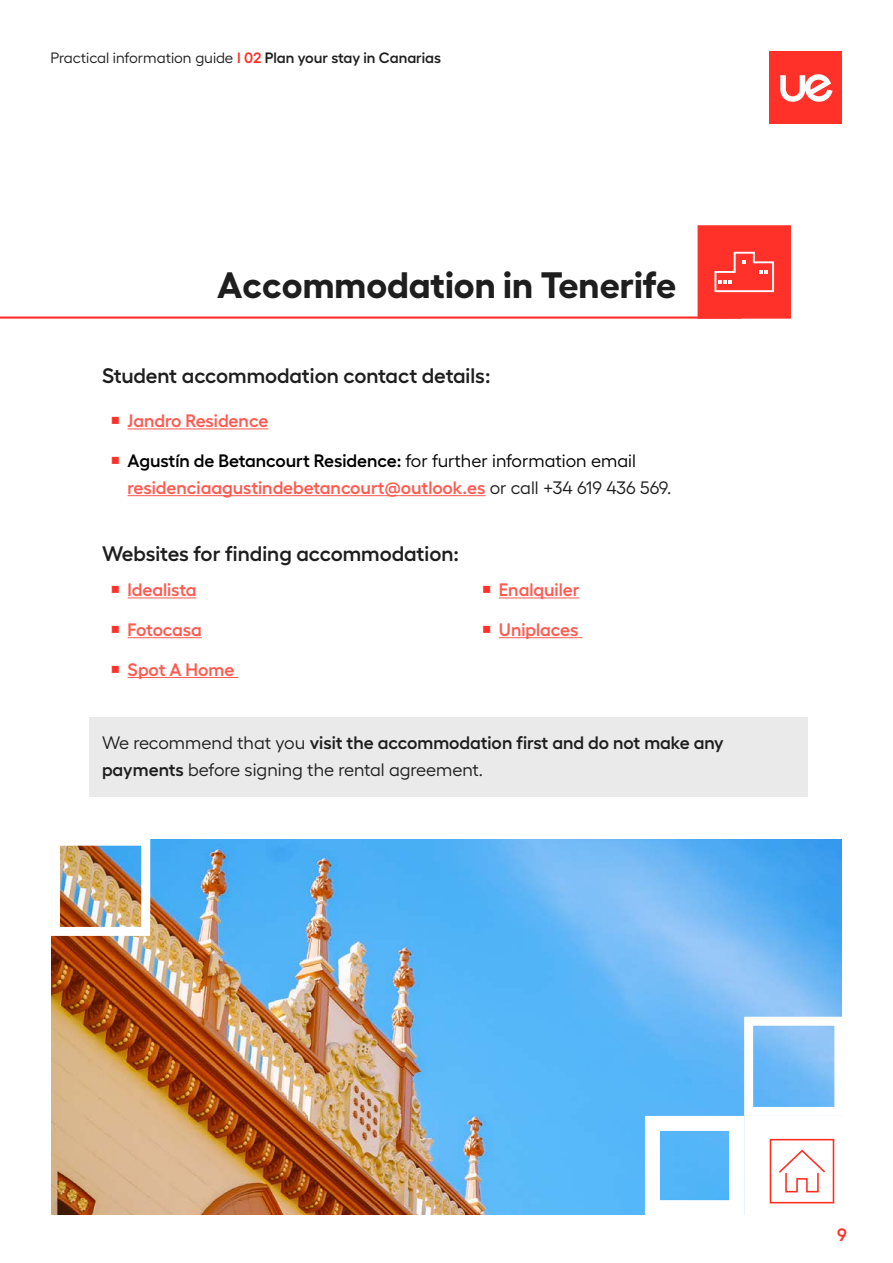
<style>
.page{position:relative;width:893px;height:1263px;background:#fff}
.page>*{position:absolute;margin:0;border:0;box-sizing:border-box;transform-origin:0 0}
.t1{font:700 36.75px "Hellix";color:#1e1e1e}
.t2{font:600 21px "Hellix";color:#1e1e1e}
.t3{font:600 18px/27px "Hellix";color:#ff5a50}
.t4{font:18px/27px "Hellix";color:#1e1e1e}
.t5{font:600 18px "Hellix";color:#ff3129}
.t6{font:15px "Hellix";color:#1e1e1e}
.s1{font-weight:600;color:#ff3129}
.s2{font-weight:600}
.s3{color:#000}
.s4{font-weight:400;color:#000}
.s5{font-weight:400;color:#1e1e1e}
</style>
<div class="page">
<div style="left:770px;top:51px;width:72px;height:72px;background:#ff3129"></div>
<svg style="left:780px;top:74px;width:53px;height:28px"></svg>
<hr style="left:128px;top:428px;width:140px;height:1px;background:#ff5a50">
<hr style="left:128px;top:495px;width:357px;height:1px;background:#ff5a50">
<hr style="left:128px;top:597px;width:68px;height:1px;background:#ff5a50">
<hr style="left:128px;top:637px;width:74px;height:1px;background:#ff5a50">
<hr style="left:128px;top:677px;width:110px;height:1px;background:#ff5a50">
<hr style="left:499px;top:597px;width:80px;height:1px;background:#ff5a50">
<hr style="left:499px;top:637px;width:83px;height:1px;background:#ff5a50">
<div style="left:89px;top:717px;width:719px;height:80px;background:#eaeaea"></div>
<hr style="left:0;top:316px;width:742px;height:3px;background:#ff3129">
<div style="left:697px;top:225px;width:94px;height:94px;background:#ff3129;border:3px solid #ff3129"></div>
<svg style="left:714px;top:252px;width:60px;height:40px"></svg>
<img style="left:51px;top:840px;width:791px;height:374px">
<div style="left:744px;top:1116px;width:99px;height:99px;background:#fff"></div>
<div style="left:744px;top:1017px;width:99px;height:99px;border:9px solid #fff"></div>
<div style="left:51px;top:837px;width:99px;height:99px;border:9px solid #fff"></div>
<svg style="left:769px;top:1138px;width:66px;height:66px"></svg>
<p class="t6" style="left:50px;top:47px;width:392px">Practical information guide <span class="s1">I 02</span> <span class="s2">Plan your stay in Canarias</span></p>
<h1 class="t1" style="left:217px;top:256px;width:461px">Accommodation in Tenerife</h1>
<p class="t2" style="left:102px;top:359px;width:390px">Student accommodation contact details:</p>
<p class="t3" style="left:128px;top:405px;width:142px">Jandro Residence</p>
<p class="t3" style="left:128px;top:445px;width:545px"><span class="s3">Agustín de Betancourt Residence:</span> <span class="s4">for further information email </span>residenciaagustindebetancourt@outlook.es <span class="s5">or call +34 619 436 569.</span></p>
<p class="t2" style="left:102px;top:537px;width:358px">Websites for finding accommodation:</p>
<p class="t3" style="left:128px;top:574px;width:70px">Idealista</p>
<p class="t3" style="left:128px;top:614px;width:76px">Fotocasa</p>
<p class="t3" style="left:128px;top:654px;width:108px">Spot A Home</p>
<p class="t3" style="left:499px;top:574px;width:82px">Enalquiler</p>
<p class="t3" style="left:499px;top:614px;width:81px">Uniplaces</p>
<p class="t4" style="left:102px;top:728px;width:623px">We recommend that you <span class="s2">visit the accommodation first and do not make any payments</span> before signing the rental agreement.</p>
<p class="t5" style="left:837px;top:1220px;width:11px">9</p>
</div>
